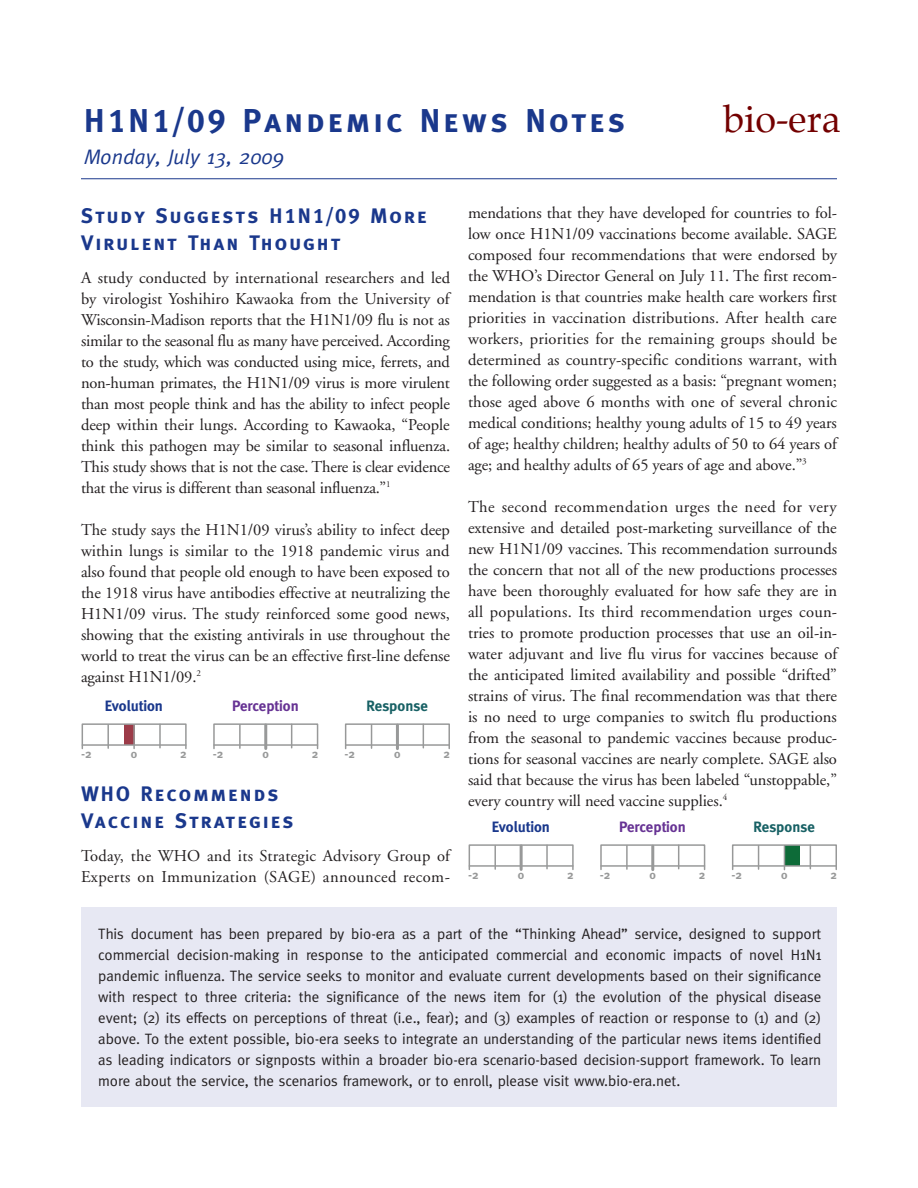
<style>
.page{position:relative;width:918px;height:1188px;background:#fff}
.page>*{position:absolute;margin:0;border:0;box-sizing:border-box;transform-origin:0 0}
.t1{font:37.8px "Palatino";color:#730000}
.t2{font:33px "Meta Bold Caps";letter-spacing:.095em;color:#1a388c}
.t3{font:21px/27px "Meta Bold Caps";letter-spacing:.095em;color:#1a388c}
.t4{font:italic 21px "Meta";color:#1a388c}
.t5{font:16.5px/21px "Adobe Garamond";letter-spacing:-.005em;color:#231f20;text-align:justify}
.t6{font:16.5px/21px "Adobe Garamond";letter-spacing:.015em;color:#231f20}
.t7{font:15px/21px "Meta";letter-spacing:-.005em;color:#231f20;text-align:justify}
.t8{font:700 15px "Meta";color:#673394}
.t9{font:700 15px "Meta";color:#1a388c}
.t10{font:700 15px "Meta";color:#186165}
.t11{font:700 12px "Meta";color:#989999}
.t12{font:9px "Adobe Garamond";color:#231f20}
</style>
<div class="page">
<hr style="left:81px;top:178px;width:756px;height:1px;background:#1a388c">
<div style="left:81px;top:907px;width:756px;height:200px;background:#e7e8f3"></div>
<div style="left:124px;top:725px;width:11px;height:20px;background:#9c3b48"></div>
<hr style="left:346px;top:744px;width:103px;height:2px;background:#989999">
<div style="left:345px;top:723px;width:105px;height:26px;border:2px solid #989999"></div>
<hr style="left:396px;top:725px;width:3px;height:24px;background:#989999">
<svg style="left:423px;top:724px;width:1px;height:24px"></svg>
<svg style="left:371px;top:725px;width:1px;height:23px"></svg>
<hr style="left:214px;top:744px;width:104px;height:2px;background:#989999">
<div style="left:213px;top:723px;width:105px;height:26px;border:2px solid #989999"></div>
<hr style="left:264px;top:725px;width:3px;height:24px;background:#989999">
<svg style="left:291px;top:724px;width:1px;height:24px"></svg>
<hr style="left:239px;top:725px;width:2px;height:23px;background:#989999">
<hr style="left:82px;top:744px;width:104px;height:2px;background:#989999">
<div style="left:82px;top:723px;width:105px;height:26px;border:2px solid #989999"></div>
<hr style="left:133px;top:725px;width:2px;height:23px;background:#989999">
<hr style="left:159px;top:724px;width:2px;height:24px;background:#989999">
<hr style="left:107px;top:725px;width:2px;height:23px;background:#989999">
<div style="left:784px;top:846px;width:16px;height:20px;background:#0d6b38"></div>
<hr style="left:733px;top:865px;width:103px;height:2px;background:#989999">
<div style="left:732px;top:844px;width:105px;height:26px;border:2px solid #989999"></div>
<svg style="left:784px;top:846px;width:1px;height:24px"></svg>
<svg style="left:810px;top:845px;width:1px;height:24px"></svg>
<svg style="left:758px;top:846px;width:1px;height:23px"></svg>
<hr style="left:601px;top:865px;width:104px;height:2px;background:#989999">
<div style="left:600px;top:844px;width:105px;height:26px;border:2px solid #989999"></div>
<hr style="left:651px;top:846px;width:3px;height:24px;background:#989999">
<svg style="left:678px;top:845px;width:1px;height:24px"></svg>
<hr style="left:626px;top:846px;width:2px;height:23px;background:#989999">
<hr style="left:469px;top:865px;width:104px;height:2px;background:#989999">
<div style="left:469px;top:844px;width:105px;height:26px;border:2px solid #989999"></div>
<hr style="left:520px;top:846px;width:3px;height:23px;background:#989999">
<hr style="left:546px;top:845px;width:2px;height:24px;background:#989999">
<hr style="left:494px;top:846px;width:2px;height:23px;background:#989999">
<p class="t2" style="left:84px;top:102px;width:543px">H1N1/09 Pandemic News Notes</p>
<p class="t4" style="left:84px;top:144px;width:202px">Monday, July 13, 2009</p>
<p class="t1" style="left:723px;top:94px;width:119px">bio-era</p>
<p class="t5" style="left:468px;top:202px;width:371px">mendations that they have developed for countries to fol&shy;low once H1N1/09 vaccinations become available. SAGE composed four recommendations that were endorsed by the WHO’s Director General on July 11. The first recom&shy;mendation is that countries make health care workers first priorities in vaccination distributions. After health care workers, priorities for the remaining groups should be determined as country-specific conditions warrant, with the following order suggested as a basis: “pregnant women; those aged above 6 months with one of several chronic medical conditions; healthy young adults of 15 to 49 years of age; healthy children; healthy adults of 50 to 64 years of age; and healthy adults of 65 years of age and above.”<sup>3</sup></p>
<p class="t5" style="left:468px;top:496px;width:371px">The second recommendation urges the need for very extensive and detailed post-marketing surveillance of the new H1N1/09 vaccines. This recommendation surrounds the concern that not all of the new productions processes have been thoroughly evaluated for how safe they are in all populations. Its third recommendation urges coun&shy;tries to promote production processes that use an oil-in&shy;water adjuvant and live flu virus for vaccines because of the anticipated limited availability and possible “drifted” strains of virus. The final recommendation was that there is no need to urge companies to switch flu productions from the seasonal to pandemic vaccines because produc&shy;tions for seasonal vaccines are nearly complete. SAGE also said that because the virus has been labeled “unstoppable,” every country will need vaccine supplies.</p>
<p class="t3" style="left:81px;top:202px;width:347px">Study Suggests H1N1/09 More<br>Virulent Than Thought</p>
<p class="t5" style="left:81px;top:268px;width:371px">A study conducted by international researchers and led by virologist Yoshihiro Kawaoka from the University of Wisconsin-Madison reports that the H1N1/09 flu is not as similar to the seasonal flu as many have perceived. According to the study, which was conducted using mice, ferrets, and non-human primates, the H1N1/09 virus is more virulent than most people think and has the ability to infect people deep within their lungs. According to Kawaoka, “People think this pathogen may be similar to seasonal influenza.<br>This study shows that is not the case. There is clear evidence that the virus is different than seasonal influenza.”<sup>1</sup></p>
<p class="t5" style="left:81px;top:520px;width:371px">The study says the H1N1/09 virus’s ability to infect deep within lungs is similar to the 1918 pandemic virus and also found that people old enough to have been exposed to the 1918 virus have antibodies effective at neutralizing the H1N1/09 virus. The study reinforced some good news, showing that the existing antivirals in use throughout the world to treat the virus can be an effective first-line defense against H1N1/09.<sup>2</sup></p>
<p class="t9" style="left:105px;top:697px;width:60px">Evolution</p>
<p class="t8" style="left:232px;top:697px;width:68px">Perception</p>
<p class="t10" style="left:366px;top:697px;width:63px">Response</p>
<p class="t11" style="left:81px;top:747px;width:12px">-2</p>
<p class="t11" style="left:131px;top:747px;width:8px">0</p>
<p class="t11" style="left:180px;top:747px;width:8px">2</p>
<p class="t11" style="left:213px;top:747px;width:12px">-2</p>
<p class="t11" style="left:262px;top:747px;width:8px">0</p>
<p class="t11" style="left:312px;top:747px;width:8px">2</p>
<p class="t11" style="left:344px;top:747px;width:12px">-2</p>
<p class="t11" style="left:394px;top:747px;width:8px">0</p>
<p class="t11" style="left:444px;top:747px;width:8px">2</p>
<p class="t3" style="left:81px;top:780px;width:199px">WHO Recommends</p>
<p class="t12" style="left:723px;top:792px;width:6px">4</p>
<p class="t3" style="left:81px;top:807px;width:214px">Vaccine Strategies</p>
<p class="t6" style="left:81px;top:846px;width:371px">Today, the WHO and its Strategic Advisory Group of<br>Experts on Immunization (SAGE) announced recom-</p>
<p class="t9" style="left:492px;top:818px;width:60px">Evolution</p>
<p class="t8" style="left:619px;top:818px;width:68px">Perception</p>
<p class="t10" style="left:753px;top:818px;width:63px">Response</p>
<p class="t11" style="left:468px;top:868px;width:12px">-2</p>
<p class="t11" style="left:518px;top:868px;width:8px">0</p>
<p class="t11" style="left:567px;top:868px;width:8px">2</p>
<p class="t11" style="left:600px;top:868px;width:12px">-2</p>
<p class="t11" style="left:649px;top:868px;width:8px">0</p>
<p class="t11" style="left:699px;top:868px;width:8px">2</p>
<p class="t11" style="left:731px;top:868px;width:12px">-2</p>
<p class="t11" style="left:781px;top:868px;width:8px">0</p>
<p class="t11" style="left:831px;top:868px;width:8px">2</p>
<p class="t7" style="left:98px;top:923px;width:725px">This document has been prepared by bio-era as a part of the “Thinking Ahead” service, designed to support commercial decision-making in response to the anticipated commercial and economic impacts of novel H1N1 pandemic influenza. The service seeks to monitor and evaluate current developments based on their significance with respect to three criteria: the significance of the news item for (1) the evolution of the physical disease event; (2) its effects on perceptions of threat (i.e., fear); and (3) examples of reaction or response to (1) and (2) above. To the extent possible, bio-era seeks to integrate an understanding of the particular news items identified as leading indicators or signposts within a broader bio-era scenario-based decision-support framework. To learn more about the service, the scenarios framework, or to enroll, please visit www.bio-era.net.</p>
</div>
